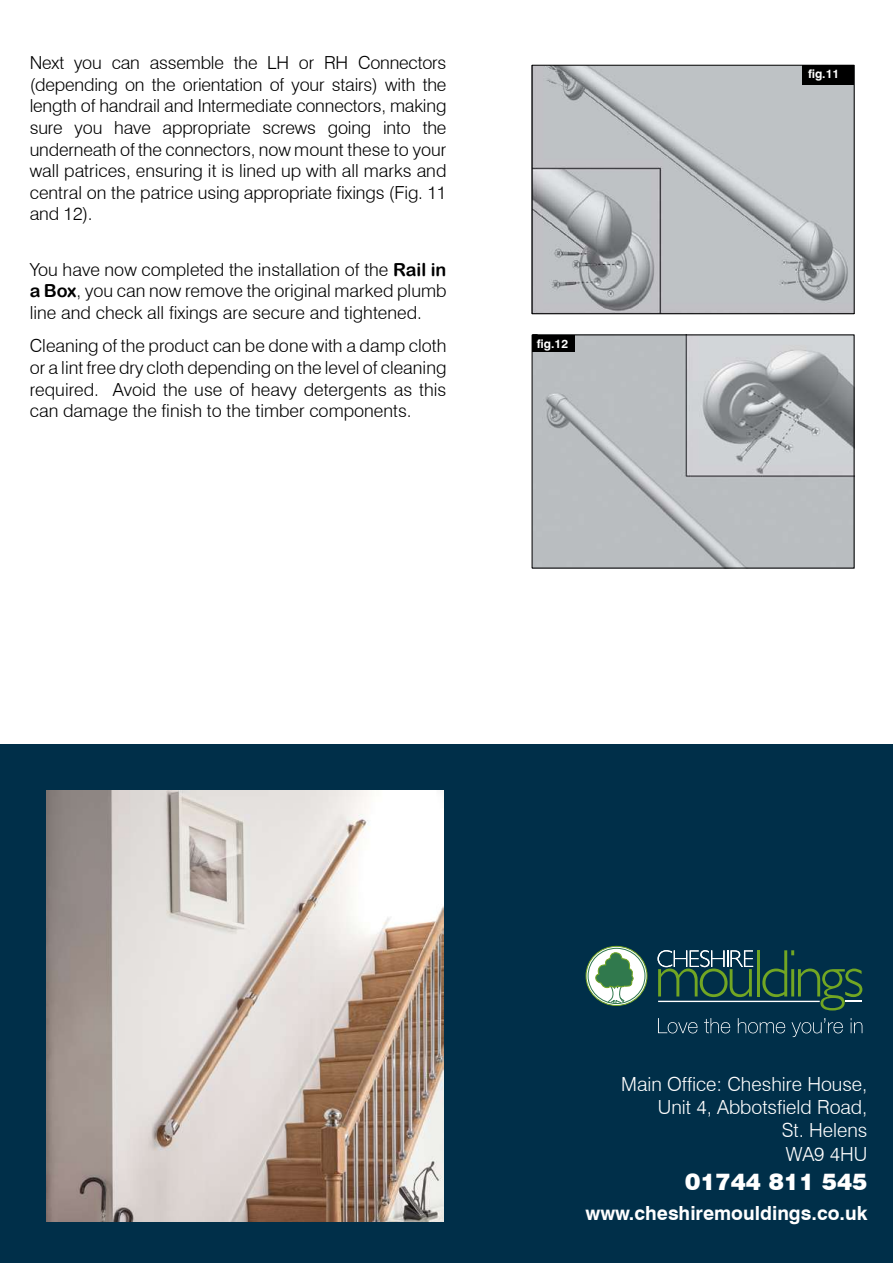
<style>
.page{position:relative;width:893px;height:1263px;background:#fff}
.page>*{position:absolute;margin:0;border:0;box-sizing:border-box;transform-origin:0 0}
.t1{font:900 23.1px "Swiss 721 BT";color:#fff}
.t2{font:300 19.5px/23.4px "Swiss 721 BT";color:#fff;text-align:right}
.t3{font:700 19.5px "Swiss 721 BT";color:#fff}
.t4{font:300 18px/21.6px "Swiss 721 BT";color:#000;text-align:justify}
.t5{font:700 12px "Swiss 721 BT";color:#fff}
.s1{font-family:"Arial Rounded MT Bold";font-weight:400}
</style>
<div class="page">
<img style="left:534px;top:67px;width:318px;height:245px">
<div style="left:532px;top:65px;width:322px;height:249px;border:1px solid #000"></div>
<div style="left:802px;top:65px;width:52px;height:20px;background:#000"></div>
<img style="left:534px;top:337px;width:318px;height:229px">
<div style="left:532px;top:335px;width:43px;height:16px;background:#000"></div>
<div style="left:0;top:744px;width:893px;height:519px;background:#002f49"></div>
<svg style="left:586px;top:946px;width:61px;height:59px"></svg>
<div style="left:586px;top:946px;width:61px;height:60px;border:1px solid #72a623;border-radius:50%"></div>
<div style="left:588px;top:948px;width:57px;height:56px;border:1px solid #30794d;border-radius:50%"></div>
<svg style="left:595px;top:952px;width:40px;height:51px;background:#90b799"></svg>
<hr style="left:757px;top:950px;width:3px;height:46px;background:#72a623">
<svg style="left:658px;top:950px;width:95px;height:47px"></svg>
<hr style="left:658px;top:1001px;width:162px;height:1px;background:#fff">
<svg style="left:762px;top:950px;width:100px;height:60px"></svg>
<svg style="left:658px;top:1018px;width:40px;height:15px"></svg>
<svg style="left:704px;top:1018px;width:26px;height:15px"></svg>
<svg style="left:738px;top:1018px;width:47px;height:15px"></svg>
<svg style="left:791px;top:1018px;width:52px;height:19px"></svg>
<svg style="left:851px;top:1018px;width:11px;height:15px"></svg>
<img style="left:47px;top:791px;width:397px;height:431px">
<p class="t4" style="left:30px;top:52px;width:418px">Next you can assemble the LH or RH Connectors (depending on the orientation of your stairs) with the length of handrail and Intermediate connectors, making sure you have appropriate screws going into the underneath of the connectors, now mount these to your wall patrices, ensuring it is lined up with all marks and central on the patrice using appropriate fixings (Fig. 11 and 12).</p>
<p class="t4" style="left:30px;top:258px;width:418px">You have now completed the installation of the <span class="s1">Rail in a Box</span>, you can now remove the original marked plumb line and check all fixings are secure and tightened.</p>
<p class="t4" style="left:30px;top:335px;width:418px">Cleaning of the product can be done with a damp cloth or a lint free dry cloth depending on the level of cleaning required. Avoid the use of heavy detergents as this can damage the finish to the timber components.</p>
<p class="t5" style="left:537px;top:336px;width:33px">fig.12</p>
<p class="t5" style="left:808px;top:66px;width:33px">fig.11</p>
<p class="t2" style="left:621px;top:1072px;width:248px">Main Office: Cheshire House,<br>Unit 4, Abbotsfield Road,<br>St. Helens<br>WA9 4HU</p>
<p class="t1" style="left:685px;top:1168px;width:184px">01744 811 545</p>
<p class="t3" style="left:585px;top:1201px;width:283px">www.cheshiremouldings.co.uk</p>
</div>
